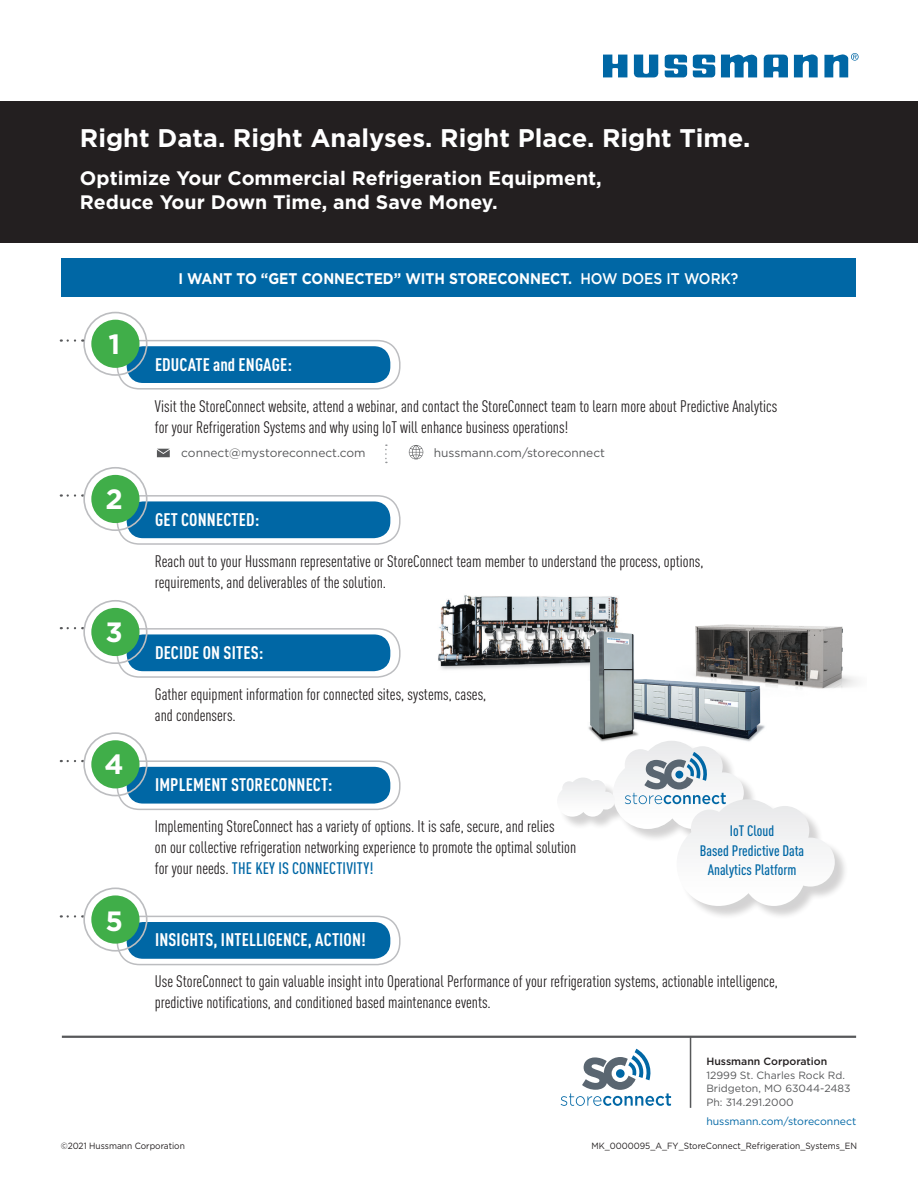
<style>
.page{position:relative;width:918px;height:1188px;background:#fff}
.page>*{position:absolute;margin:0;border:0;box-sizing:border-box;transform-origin:0 0}
.t1{font:700 27.9px "Gotham";color:#fff}
.t2{font:700 25.5px "Gotham";color:#fff}
.t3{font:700 19.5px/24px "Gotham";color:#fff}
.t4{font:700 condensed 18px "DINOT";letter-spacing:.01em;color:#fff}
.t5{font:condensed 16.5px/21px "DINOT";color:#231f20}
.t6{font:700 15.3px "Gotham";color:#fff;scale:.9 1}
.t7{font:500 condensed 15px/19.5px "DINOT";color:#0067a5;text-align:center}
.t8{font:12px "Gotham";color:#57585a}
.t9{font:10.5px/13.5px "Gotham";color:#57585a}
.t10{font:10.5px "Gotham";color:#0067a5}
.t11{font:500 10.5px "Gotham";color:#231f20}
.t12{font:9px "Gotham";color:#231f20;scale:.93 1}
.s1{font-weight:500}
.s2{font-weight:500;color:#0067a5}
</style>
<div class="page">
<svg style="left:794px;top:54px;width:24px;height:23px"></svg>
<svg style="left:721px;top:54px;width:36px;height:23px"></svg>
<svg style="left:693px;top:54px;width:22px;height:24px"></svg>
<svg style="left:634px;top:54px;width:53px;height:24px"></svg>
<svg style="left:603px;top:55px;width:24px;height:22px"></svg>
<svg style="left:824px;top:53px;width:35px;height:24px"></svg>
<svg style="left:763px;top:54px;width:25px;height:23px"></svg>
<div style="left:0;top:101px;width:918px;height:142px;background:#231f20"></div>
<div style="left:62px;top:258px;width:794px;height:39px;background:#0067a5"></div>
<hr style="left:62px;top:1036px;width:794px;height:2px;background:#57585a">
<hr style="left:690px;top:1037px;width:1px;height:71px;background:#57585a">
<img style="left:438px;top:595px;width:419px;height:146px">
<div style="left:559px;top:742px;width:290px;height:178px;background:#231f20;opacity:.2"></div>
<svg style="left:558px;top:741px;width:277px;height:165px"></svg>
<svg style="left:561px;top:1049px;width:110px;height:57px"></svg>
<svg style="left:61px;top:915px;width:14px;height:3px"></svg>
<div style="left:127px;top:922px;width:263px;height:37px;background:#0067a5;border-radius:16px"></div>
<div style="left:116px;top:916px;width:285px;height:49px;border:2px solid #bcbdc0;border-radius:22px"></div>
<div style="left:91px;top:895px;width:49px;height:49px;background:#40ae49;border-radius:50%"></div>
<div style="left:83px;top:888px;width:65px;height:64px;border:2px solid #bcbdc0;border-radius:50%"></div>
<svg style="left:61px;top:760px;width:14px;height:2px"></svg>
<div style="left:127px;top:767px;width:263px;height:37px;background:#0067a5;border-radius:16px"></div>
<div style="left:116px;top:760px;width:285px;height:50px;border:2px solid #bcbdc0;border-radius:22px"></div>
<div style="left:91px;top:740px;width:49px;height:48px;background:#40ae49;border-radius:50%"></div>
<div style="left:83px;top:732px;width:65px;height:64px;border:2px solid #bcbdc0;border-radius:50%"></div>
<svg style="left:61px;top:627px;width:14px;height:2px"></svg>
<div style="left:127px;top:634px;width:263px;height:37px;background:#0067a5;border-radius:16px"></div>
<div style="left:116px;top:628px;width:285px;height:50px;border:2px solid #bcbdc0;border-radius:22px"></div>
<div style="left:91px;top:608px;width:49px;height:48px;background:#40ae49;border-radius:50%"></div>
<div style="left:83px;top:600px;width:65px;height:64px;border:2px solid #bcbdc0;border-radius:50%"></div>
<svg style="left:61px;top:494px;width:14px;height:3px"></svg>
<div style="left:127px;top:501px;width:263px;height:37px;background:#0067a5;border-radius:16px"></div>
<div style="left:116px;top:495px;width:285px;height:50px;border:2px solid #bcbdc0;border-radius:22px"></div>
<div style="left:91px;top:475px;width:49px;height:48px;background:#40ae49;border-radius:50%"></div>
<div style="left:83px;top:467px;width:65px;height:64px;border:2px solid #bcbdc0;border-radius:50%"></div>
<svg style="left:409px;top:445px;width:14px;height:14px"></svg>
<svg style="left:157px;top:449px;width:13px;height:8px"></svg>
<svg style="left:385px;top:444px;width:2px;height:19px"></svg>
<div style="left:127px;top:346px;width:263px;height:37px;background:#0067a5;border-radius:16px"></div>
<div style="left:116px;top:340px;width:285px;height:50px;border:2px solid #bcbdc0;border-radius:22px"></div>
<div style="left:91px;top:320px;width:49px;height:48px;background:#40ae49;border-radius:50%"></div>
<div style="left:83px;top:312px;width:65px;height:64px;border:2px solid #bcbdc0;border-radius:50%"></div>
<svg style="left:61px;top:339px;width:14px;height:3px"></svg>
<h2 class="t2" style="left:80px;top:123px;width:672px">Right Data. Right Analyses. Right Place. Right Time.</h2>
<p class="t3" style="left:80px;top:166px;width:523px">Optimize Your Commercial Refrigeration Equipment,<br>Reduce Your Down Time, and Save Money.</p>
<h1 class="t1" style="left:108px;top:327px;width:13px">1</h1>
<h1 class="t1" style="left:106px;top:482px;width:19px">2</h1>
<h1 class="t1" style="left:106px;top:615px;width:19px">3</h1>
<h1 class="t1" style="left:105px;top:748px;width:21px">4</h1>
<h1 class="t1" style="left:105px;top:904px;width:19px">5</h1>
<p class="t6" style="left:178px;top:269px;width:623px">I WANT TO “GET CONNECTED” WITH STORECONNECT. <span class="s1">HOW DOES IT WORK?</span></p>
<p class="t4" style="left:155px;top:353px;width:138px">EDUCATE and ENGAGE:</p>
<p class="t5" style="left:155px;top:395px;width:624px">Visit the StoreConnect website, attend a webinar, and contact the StoreConnect team to learn more about Predictive Analytics for your Refrigeration Systems and why using IoT will enhance business operations!</p>
<p class="t8" style="left:181px;top:446px;width:186px">connect@mystoreconnect.com</p>
<p class="t8" style="left:434px;top:446px;width:173px">hussmann.com/storeconnect</p>
<p class="t4" style="left:155px;top:508px;width:106px">GET CONNECTED:</p>
<p class="t5" style="left:155px;top:550px;width:550px">Reach out to your Hussmann representative or StoreConnect team member to understand the process, options, requirements, and deliverables of the solution.</p>
<p class="t4" style="left:155px;top:641px;width:110px">DECIDE ON SITES:</p>
<p class="t5" style="left:155px;top:683px;width:333px">Gather equipment information for connected sites, systems, cases, and condensers.</p>
<p class="t4" style="left:155px;top:774px;width:179px">IMPLEMENT STORECONNECT:</p>
<p class="t5" style="left:155px;top:816px;width:423px">Implementing StoreConnect has a variety of options. It is safe, secure, and relies<br>on our collective refrigeration networking experience to promote the optimal solution for your needs. <span class="s2">THE KEY IS CONNECTIVITY!</span></p>
<p class="t4" style="left:155px;top:929px;width:212px">INSIGHTS, INTELLIGENCE, ACTION!</p>
<p class="t7" style="left:700px;top:821px;width:106px">IoT Cloud<br>Based Predictive Data<br>Analytics Platform</p>
<p class="t5" style="left:155px;top:971px;width:625px">Use StoreConnect to gain valuable insight into Operational Performance of your refrigeration systems, actionable intelligence, predictive notifications, and conditioned based maintenance events.</p>
<p class="t11" style="left:706px;top:1055px;width:122px">Hussmann Corporation</p>
<p class="t9" style="left:706px;top:1068px;width:146px">12999 St. Charles Rock Rd.<br>Bridgeton, MO 63044-2483<br>Ph: 314.291.2000</p>
<p class="t10" style="left:706px;top:1115px;width:151px">hussmann.com/storeconnect</p>
<p class="t12" style="left:61px;top:1140px;width:135px">©2021 Hussmann Corporation</p>
<p class="t12" style="left:592px;top:1140px;width:287px">MK_0000095_A_FY_StoreConnect_Refrigeration_Systems_EN</p>
</div>
